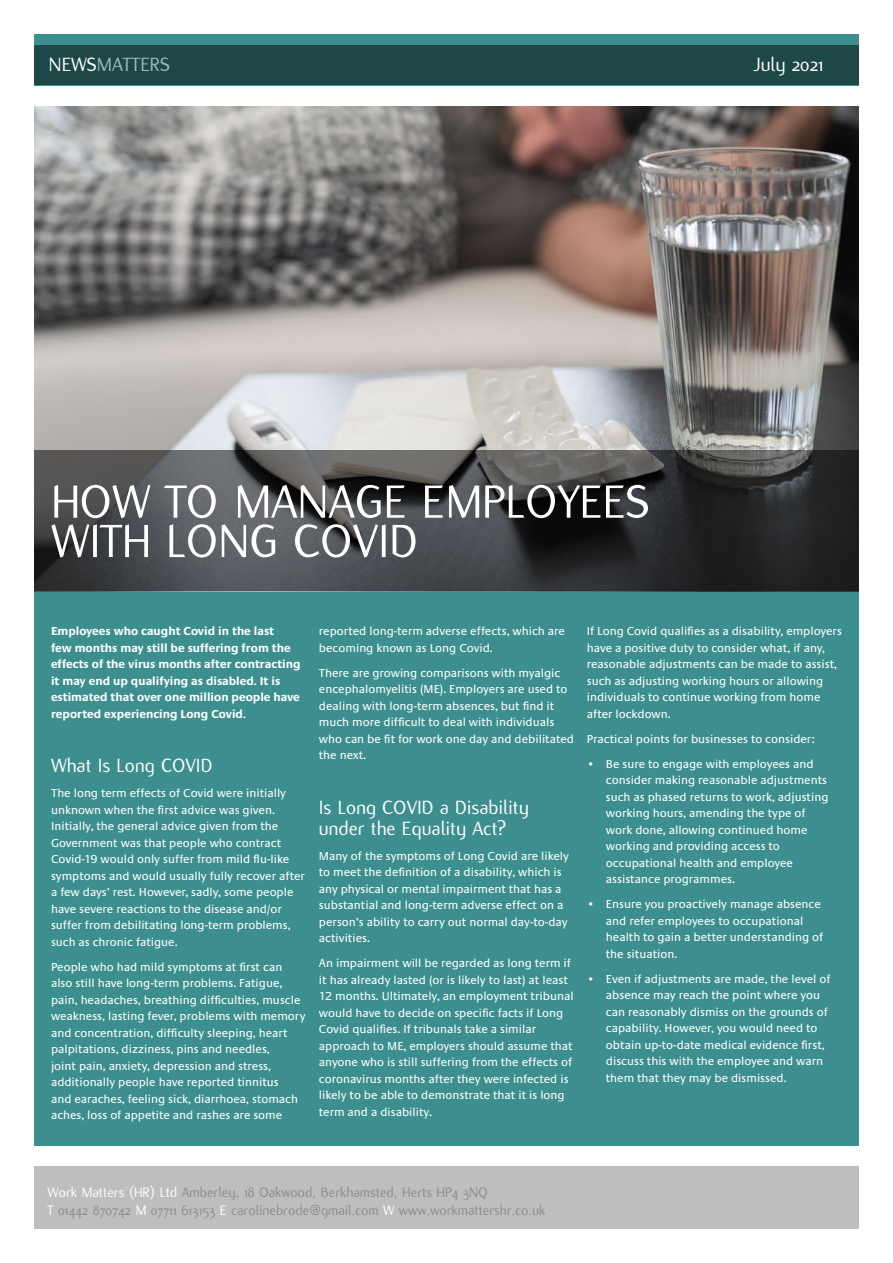
<style>
.page{position:relative;width:893px;height:1263px;background:#fff}
.page>*{position:absolute;margin:0;border:0;box-sizing:border-box;transform-origin:0 0}
.t1{font:51px/39.3px "Flux";color:#fff}
.t2{font:21px/21px "Flux";color:#fff}
.t3{font:21px "Flux";color:#9abbbd}
.t4{font:15px/18px "Flux";color:#8a8c8e}
.t5{font:12px/16.5px "Praxis";color:#fff}
.t6{font:700 12px/16.5px "Praxis";color:#fff}
.s1{color:#fff}
</style>
<div class="page">
<div style="left:34px;top:591px;width:825px;height:555px;background:#3d8f8f"></div>
<img style="left:34px;top:106px;width:825px;height:345px">
<div style="left:34px;top:34px;width:825px;height:51px;background:#3d8f8f"></div>
<div style="left:34px;top:45px;width:825px;height:40px;background:#1e4747"></div>
<div style="left:34px;top:1167px;width:825px;height:62px;background:#bcbec0"></div>
<svg style="left:34px;top:451px;width:825px;height:140px;background:#3f4042"></svg>
<h2 class="t3" style="left:49px;top:53px;width:123px"><span class="s1">NEWS</span>MATTERS</h2>
<h2 class="t2" style="left:753px;top:54px;width:72px">July 2021</h2>
<h1 class="t1" style="left:51px;top:482px;width:600px">HOW TO MANAGE EMPLOYEES<br>WITH LONG COVID</h1>
<p class="t6" style="left:51px;top:623px;width:251px">Employees who caught Covid in the last<br>few months may still be suffering from the effects of the virus months after contracting it may end up qualifying as disabled. It is estimated that over one million people have reported experiencing Long Covid.</p>
<h2 class="t2" style="left:51px;top:755px;width:163px">What Is Long COVID</h2>
<p class="t5" style="left:51px;top:785px;width:255px">The long term effects of Covid were initially unknown when the first advice was given.<br>Initially, the general advice given from the Government was that people who contract Covid-19 would only suffer from mild flu-like symptoms and would usually fully recover after a few days’ rest. However, sadly, some people have severe reactions to the disease and/or suffer from debilitating long-term problems, such as chronic fatigue.</p>
<p class="t5" style="left:51px;top:959px;width:256px">People who had mild symptoms at first can also still have long-term problems. Fatigue, pain, headaches, breathing difficulties, muscle weakness, lasting fever, problems with memory and concentration, difficulty sleeping, heart palpitations, dizziness, pins and needles,<br>joint pain, anxiety, depression and stress, additionally people have reported tinnitus<br>and earaches, feeling sick, diarrhoea, stomach aches, loss of appetite and rashes are some</p>
<p class="t5" style="left:319px;top:623px;width:247px">reported long-term adverse effects, which are becoming known as Long Covid.</p>
<p class="t5" style="left:319px;top:665px;width:257px">There are growing comparisons with myalgic encephalomyelitis (ME). Employers are used to dealing with long-term absences, but find it much more difficult to deal with individuals who can be fit for work one day and debilitated the next.</p>
<h2 class="t2" style="left:319px;top:797px;width:211px">Is Long COVID a Disability under the Equality Act?</h2>
<p class="t5" style="left:319px;top:848px;width:251px">Many of the symptoms of Long Covid are likely to meet the definition of a disability, which is any physical or mental impairment that has a substantial and long-term adverse effect on a person’s ability to carry out normal day-to-day activities.</p>
<p class="t5" style="left:319px;top:955px;width:256px">An impairment will be regarded as long term if it has already lasted (or is likely to last) at least 12 months. Ultimately, an employment tribunal would have to decide on specific facts if Long Covid qualifies. If tribunals take a similar approach to ME, employers should assume that anyone who is still suffering from the effects of coronavirus months after they were infected is likely to be able to demonstrate that it is long term and a disability.</p>
<p class="t5" style="left:587px;top:623px;width:257px">If Long Covid qualifies as a disability, employers have a positive duty to consider what, if any, reasonable adjustments can be made to assist, such as adjusting working hours or allowing individuals to continue working from home after lockdown.</p>
<p class="t5" style="left:587px;top:731px;width:229px">Practical points for businesses to consider:</p>
<p class="t5" style="left:606px;top:756px;width:224px;text-indent:-19px">• Be sure to engage with employees and consider making reasonable adjustments such as phased returns to work, adjusting working hours, amending the type of work done, allowing continued home working and providing access to occupational health and employee assistance programmes.</p>
<p class="t5" style="left:606px;top:896px;width:219px;text-indent:-19px">• Ensure you proactively manage absence and refer employees to occupational health to gain a better understanding of the situation.</p>
<p class="t5" style="left:606px;top:971px;width:226px;text-indent:-19px">• Even if adjustments are made, the level of absence may reach the point where you can reasonably dismiss on the grounds of capability. However, you would need to obtain up-to-date medical evidence first, discuss this with the employee and warn them that they may be dismissed.</p>
<p class="t4" style="left:47px;top:1183px;width:499px"><span class="s1">Work Matters (HR) Ltd</span> Amberley, 18 Oakwood, Berkhamsted, Herts HP4 3NQ<br><span class="s1">T</span> 01442 870742 <span class="s1">M</span> 07711 613153 <span class="s1">E</span> carolinebrode@gmail.com <span class="s1">W</span> www.workmattershr.co.uk</p>
</div>
